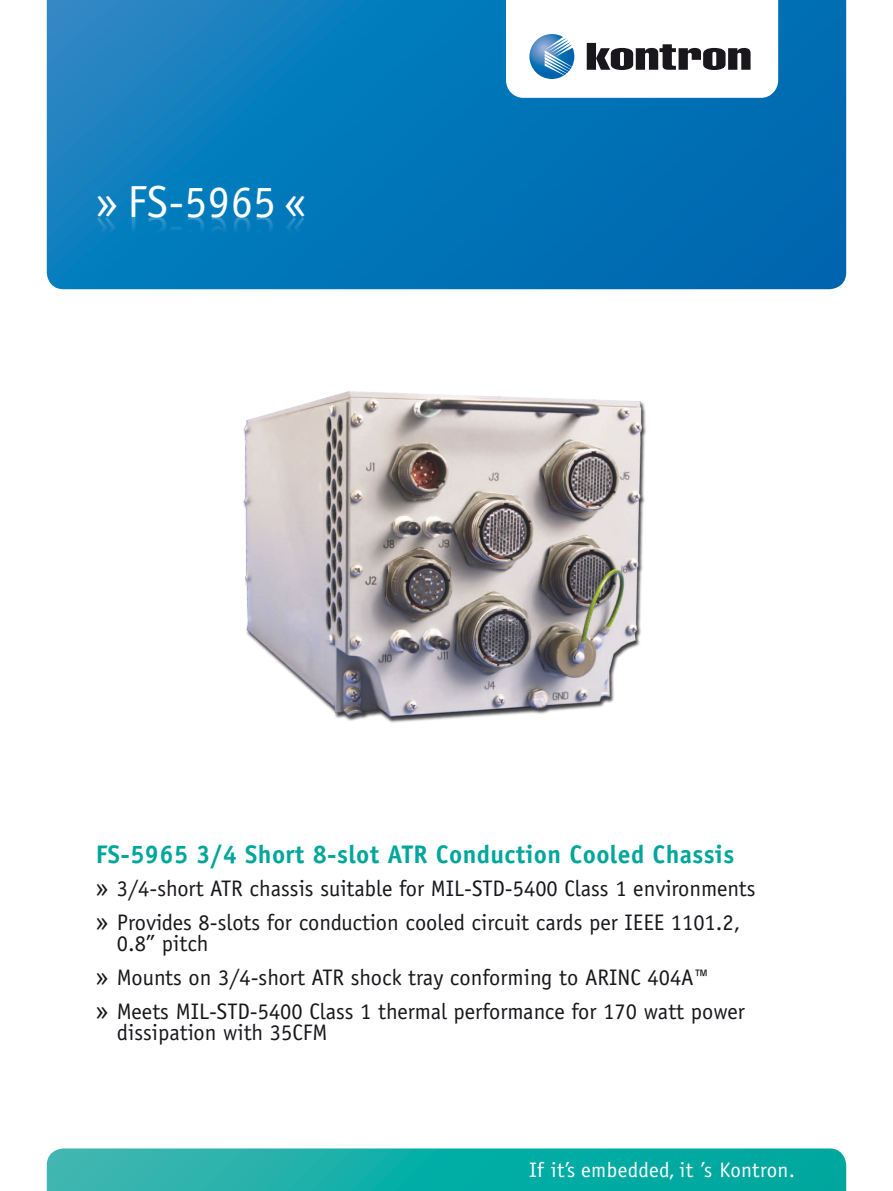
<style>
.page{position:relative;width:893px;height:1191px;background:#fff}
.page>*{position:absolute;margin:0;border:0;box-sizing:border-box;transform-origin:0 0}
.t1{font:700 25.5px "Officina Sans";letter-spacing:.015em;color:#00a69b}
.t2{font:22.5px/33.8px "Officina Sans";color:#1a171c}
.t3{font:21px "Officina Sans";letter-spacing:.02em;color:#fff}
.s1{font-size:25.5px}
</style>
<div class="page">
<svg style="left:47px;top:0;width:799px;height:289px;background:#0676b8"></svg>
<svg style="left:506px;top:0;width:272px;height:98px"></svg>
<svg style="left:47px;top:1148px;width:799px;height:43px;background:#16afa8"></svg>
<img style="left:243px;top:391px;width:403px;height:332px">
<svg style="left:98px;top:185px;width:207px;height:53px;background:#017bbc"></svg>
<p class="t1" style="left:96px;top:838px;width:640px">FS-5965 3/4 Short 8-slot ATR Conduction Cooled Chassis</p>
<p class="t2" style="left:96px;top:872px;width:661px"><span class="s1">»</span> 3/4-short ATR chassis suitable for MIL-STD-5400 Class 1 environments <span class="s1">»</span> Provides 8-slots for conduction cooled circuit cards per IEEE 1101.2,</p>
<p class="t2" style="left:96px;top:926px;width:651px;text-indent:21px">0.8” pitch<br><span class="s1">»</span> Mounts on 3/4-short ATR shock tray conforming to ARINC 404A™<br><span class="s1">»</span> Meets MIL-STD-5400 Class 1 thermal performance for 170 watt power</p>
<p class="t2" style="left:117px;top:1015px;width:212px">dissipation with 35CFM</p>
<p class="t3" style="left:529px;top:1157px;width:268px">If it’s embedded, it ’s Kontron.</p>
</div>
